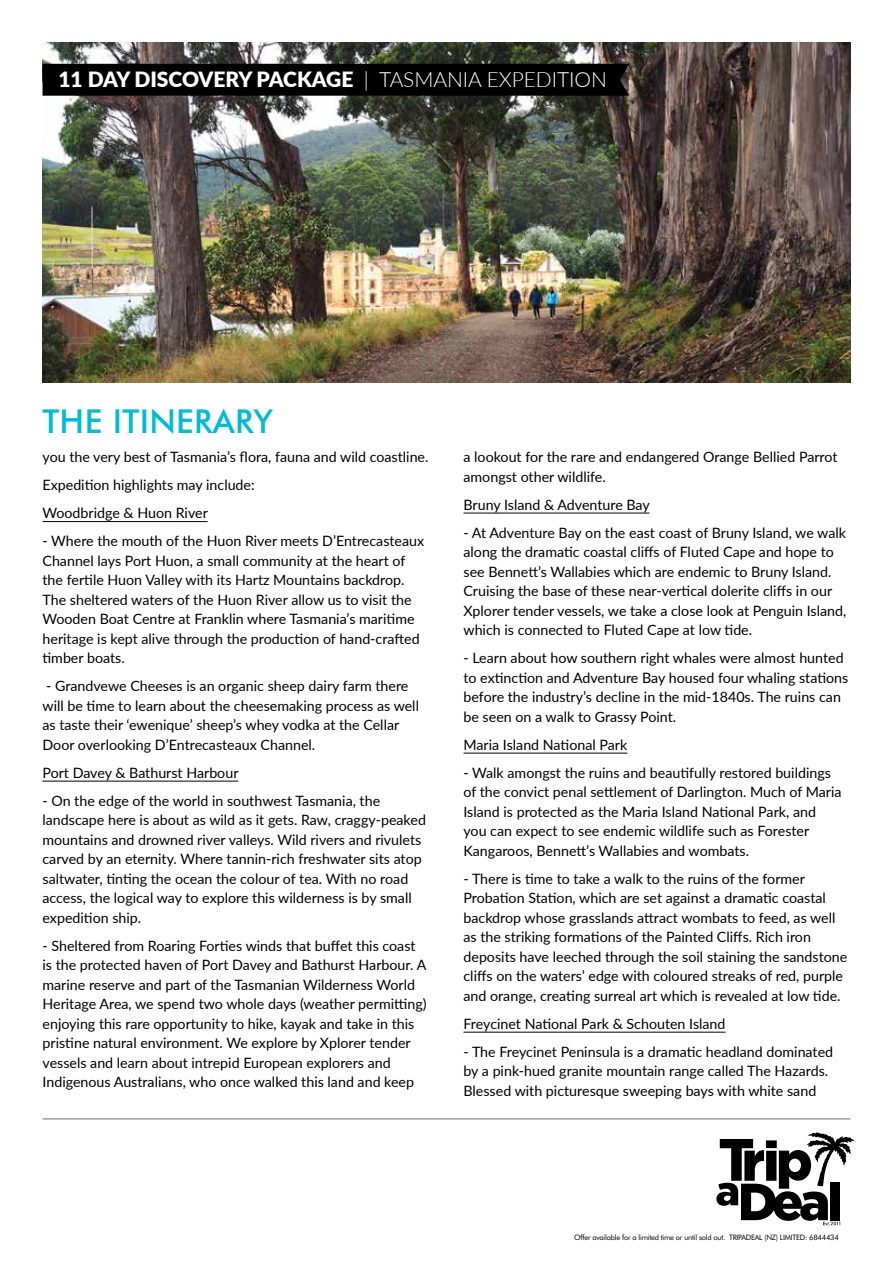
<style>
.page{position:relative;width:893px;height:1263px;background:#fff}
.page>*{position:absolute;margin:0;border:0;box-sizing:border-box;transform-origin:0 0}
.t1{font:500 33px "Futura BT";letter-spacing:.01em;color:#00bcd3}
.t2{font:900 21px "Lato";color:#fff}
.t3{font:14.25px/19.5px "Lato";color:#000}
.t4{font:7.5px "Futura BT";letter-spacing:-.03em;color:#000}
.s1{font-weight:300}
</style>
<div class="page">
<svg style="left:716px;top:1132px;width:138px;height:93px"></svg>
<hr style="left:43px;top:1119px;width:807px;height:1px;background:#6d6e71">
<hr style="left:43px;top:521px;width:165px;height:1px;background:#000">
<hr style="left:43px;top:781px;width:195px;height:1px;background:#000">
<hr style="left:463px;top:513px;width:186px;height:1px;background:#000">
<hr style="left:463px;top:753px;width:164px;height:1px;background:#000">
<hr style="left:463px;top:1032px;width:263px;height:1px;background:#000">
<img style="left:43px;top:43px;width:807px;height:340px">
<div style="left:43px;top:64px;width:586px;height:32px;background:#000"></div>
<h2 class="t2" style="left:58px;top:63px;width:550px">11 DAY DISCOVERY PACKAGE <span class="s1">| TASMANIA EXPEDITION</span></h2>
<h1 class="t1" style="left:43px;top:402px;width:232px">THE ITINERARY</h1>
<p class="t3" style="left:43px;top:442px;width:387px;line-height:28px">you the very best of Tasmania’s flora, fauna and wild coastline.<br>Expedition highlights may include:<br>Woodbridge &amp; Huon River</p>
<p class="t3" style="left:43px;top:531px;width:383px">- Where the mouth of the Huon River meets D’Entrecasteaux Channel lays Port Huon, a small community at the heart of the fertile Huon Valley with its Hartz Mountains backdrop.<br>The sheltered waters of the Huon River allow us to visit the Wooden Boat Centre at Franklin where Tasmania’s maritime heritage is kept alive through the production of hand-crafted timber boats.</p>
<p class="t3" style="left:43px;top:676px;width:378px">- Grandvewe Cheeses is an organic sheep dairy farm there will be time to learn about the cheesemaking process as well as taste their ‘ewenique’ sheep’s whey vodka at the Cellar Door overlooking D’Entrecasteaux Channel.</p>
<p class="t3" style="left:43px;top:762px;width:197px">Port Davey &amp; Bathurst Harbour</p>
<p class="t3" style="left:43px;top:790px;width:385px">- On the edge of the world in southwest Tasmania, the landscape here is about as wild as it gets. Raw, craggy-peaked mountains and drowned river valleys. Wild rivers and rivulets carved by an eternity. Where tannin-rich freshwater sits atop saltwater, tinting the ocean the colour of tea. With no road access, the logical way to explore this wilderness is by small expedition ship.</p>
<p class="t3" style="left:43px;top:935px;width:386px">- Sheltered from Roaring Forties winds that buffet this coast is the protected haven of Port Davey and Bathurst Harbour. A marine reserve and part of the Tasmanian Wilderness World Heritage Area, we spend two whole days (weather permitting) enjoying this rare opportunity to hike, kayak and take in this pristine natural environment. We explore by Xplorer tender vessels and learn about intrepid European explorers and Indigenous Australians, who once walked this land and keep</p>
<p class="t3" style="left:463px;top:447px;width:376px">a lookout for the rare and endangered Orange Bellied Parrot amongst other wildlife.</p>
<p class="t3" style="left:463px;top:494px;width:188px">Bruny Island &amp; Adventure Bay</p>
<p class="t3" style="left:463px;top:522px;width:384px">- At Adventure Bay on the east coast of Bruny Island, we walk along the dramatic coastal cliffs of Fluted Cape and hope to see Bennett’s Wallabies which are endemic to Bruny Island.<br>Cruising the base of these near-vertical dolerite cliffs in our Xplorer tender vessels, we take a close look at Penguin Island, which is connected to Fluted Cape at low tide.</p>
<p class="t3" style="left:463px;top:648px;width:386px">- Learn about how southern right whales were almost hunted to extinction and Adventure Bay housed four whaling stations before the industry’s decline in the mid-1840s. The ruins can be seen on a walk to Grassy Point.</p>
<p class="t3" style="left:463px;top:734px;width:165px">Maria Island National Park</p>
<p class="t3" style="left:463px;top:762px;width:380px">- Walk amongst the ruins and beautifully restored buildings of the convict penal settlement of Darlington. Much of Maria Island is protected as the Maria Island National Park, and you can expect to see endemic wildlife such as Forester Kangaroos, Bennett’s Wallabies and wombats.</p>
<p class="t3" style="left:463px;top:868px;width:385px">- There is time to take a walk to the ruins of the former Probation Station, which are set against a dramatic coastal backdrop whose grasslands attract wombats to feed, as well as the striking formations of the Painted Cliffs. Rich iron deposits have leeched through the soil staining the sandstone cliffs on the waters’ edge with coloured streaks of red, purple and orange, creating surreal art which is revealed at low tide.</p>
<p class="t3" style="left:463px;top:1013px;width:264px">Freycinet National Park &amp; Schouten Island</p>
<p class="t3" style="left:463px;top:1041px;width:371px">- The Freycinet Peninsula is a dramatic headland dominated by a pink-hued granite mountain range called The Hazards.<br>Blessed with picturesque sweeping bays with white sand</p>
<p class="t4" style="left:574px;top:1232px;width:266px">Offer available for a limited time or until sold out. TRIPADEAL (NZ) LIMITED: 6844434</p>
</div>
